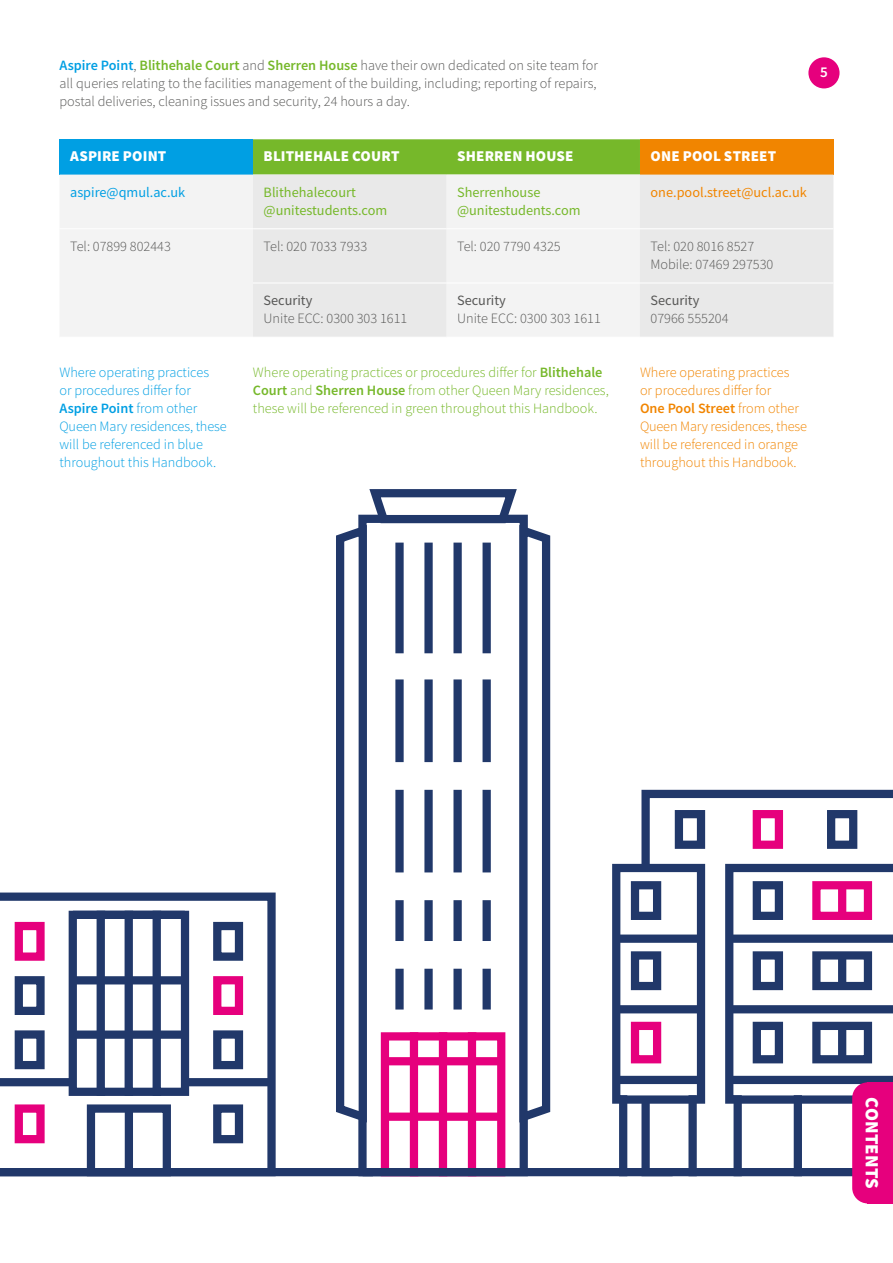
<style>
.page{position:relative;width:893px;height:1263px;background:#fff}
.page>*{position:absolute;margin:0;border:0;box-sizing:border-box;transform-origin:0 0}
.t1{font:900 18.75px "Source Sans Pro";letter-spacing:.005em;color:#fff}
.t2{font:900 15px "Source Sans Pro";letter-spacing:.01em;color:#fff}
.t3{font:600 15px "Source Sans Pro";color:#fff}
.t4{font:300 14.25px/18px "Source Sans Pro";color:#575756}
.t5{font:300 14.25px/18px "Source Sans Pro";color:#76b82a}
.t6{font:300 14.25px/18px "Source Sans Pro";color:#f18500}
.t7{font:300 14.25px/18px "Source Sans Pro";color:#009fe3}
.t8{font:14.25px/18px "Source Sans Pro";color:#76b82a}
.t9{font:14.25px "Source Sans Pro";color:#f18500}
.t10{font:14.25px "Source Sans Pro";color:#575756}
.t11{font:14.25px "Source Sans Pro";color:#009fe3}
.s1{font-weight:600;color:#009fe3}
.s2{font-weight:600;color:#76b82a}
.s3{font-weight:600}
</style>
<div class="page">
<div style="left:60px;top:139px;width:193px;height:36px;background:#009fe3"></div>
<div style="left:253px;top:139px;width:387px;height:36px;background:#76b82a"></div>
<div style="left:640px;top:139px;width:193px;height:36px;background:#f18500"></div>
<div style="left:60px;top:175px;width:193px;height:161px;background:#f3f3f3"></div>
<svg style="left:253px;top:175px;width:580px;height:162px;fill:#e9e9e9"></svg>
<hr style="left:60px;top:228px;width:193px;height:1px;background:#fff">
<hr style="left:253px;top:228px;width:193px;height:1px;background:#fff">
<hr style="left:446px;top:228px;width:194px;height:1px;background:#fff">
<hr style="left:640px;top:228px;width:193px;height:1px;background:#fff">
<hr style="left:253px;top:282px;width:193px;height:1px;background:#fff">
<hr style="left:446px;top:282px;width:194px;height:1px;background:#fff">
<hr style="left:640px;top:282px;width:193px;height:1px;background:#fff">
<div style="left:381px;top:1032px;width:37px;height:144px;background:#fff;border:8px solid #e6007d"></div>
<div style="left:410px;top:1032px;width:37px;height:144px;background:#fff;border:8px solid #e6007d"></div>
<div style="left:439px;top:1032px;width:37px;height:144px;background:#fff;border:8px solid #e6007d"></div>
<div style="left:468px;top:1032px;width:37px;height:144px;background:#fff;border:8px solid #e6007d"></div>
<svg style="left:336px;top:489px;width:215px;height:639px"></svg>
<div style="left:363px;top:1168px;width:310px;height:8px;background:#21386a"></div>
<svg style="left:641px;top:790px;width:252px;height:386px"></svg>
<div style="left:612px;top:864px;width:93px;height:240px;background:#fff;border:8px solid #21386a"></div>
<div style="left:616px;top:1076px;width:85px;height:8px;background:#21386a"></div>
<div style="left:688px;top:1099px;width:9px;height:73px;background:#21386a"></div>
<div style="left:619px;top:1099px;width:8px;height:73px;background:#21386a"></div>
<div style="left:631px;top:881px;width:30px;height:39px;background:#fff;border:8px solid #21386a"></div>
<div style="left:631px;top:951px;width:30px;height:39px;background:#fff;border:8px solid #21386a"></div>
<div style="left:631px;top:1022px;width:30px;height:41px;background:#fff;border:8px solid #e6007d"></div>
<div style="left:675px;top:810px;width:30px;height:39px;background:#fff;border:8px solid #21386a"></div>
<div style="left:827px;top:810px;width:30px;height:39px;background:#fff;border:8px solid #21386a"></div>
<div style="left:753px;top:810px;width:30px;height:39px;background:#fff;border:8px solid #e6007d"></div>
<div style="left:616px;top:1005px;width:85px;height:8px;background:#21386a"></div>
<div style="left:616px;top:934px;width:85px;height:9px;background:#21386a"></div>
<svg style="left:0;top:892px;width:276px;height:276px"></svg>
<div style="left:69px;top:911px;width:36px;height:185px;background:#fff;border:8px solid #21386a"></div>
<div style="left:97px;top:911px;width:36px;height:185px;background:#fff;border:8px solid #21386a"></div>
<div style="left:125px;top:911px;width:36px;height:185px;background:#fff;border:8px solid #21386a"></div>
<div style="left:153px;top:911px;width:36px;height:185px;background:#fff;border:8px solid #21386a"></div>
<div style="left:15px;top:922px;width:30px;height:39px;background:#fff;border:8px solid #e6007d"></div>
<div style="left:15px;top:976px;width:30px;height:39px;background:#fff;border:8px solid #21386a"></div>
<div style="left:15px;top:1104px;width:30px;height:39px;background:#fff;border:8px solid #e6007d"></div>
<div style="left:73px;top:976px;width:112px;height:8px;background:#21386a"></div>
<div style="left:73px;top:911px;width:112px;height:8px;background:#21386a"></div>
<div style="left:73px;top:1030px;width:112px;height:9px;background:#21386a"></div>
<div style="left:213px;top:922px;width:30px;height:39px;background:#fff;border:8px solid #21386a"></div>
<div style="left:213px;top:976px;width:30px;height:39px;background:#fff;border:8px solid #e6007d"></div>
<div style="left:15px;top:1030px;width:30px;height:39px;background:#fff;border:8px solid #21386a"></div>
<div style="left:213px;top:1030px;width:30px;height:39px;background:#fff;border:8px solid #21386a"></div>
<div style="left:213px;top:1104px;width:30px;height:39px;background:#fff;border:8px solid #21386a"></div>
<div style="left:87px;top:1104px;width:84px;height:72px;background:#fff;border:8px solid #21386a"></div>
<div style="left:125px;top:1109px;width:8px;height:63px;background:#21386a"></div>
<div style="left:0;top:1078px;width:73px;height:8px;background:#21386a"></div>
<div style="left:186px;top:1078px;width:86px;height:8px;background:#21386a"></div>
<div style="left:0;top:1168px;width:373px;height:8px;background:#21386a"></div>
<div style="left:808px;top:57px;width:31px;height:31px;background:#e6007d;border-radius:50%"></div>
<svg style="left:725px;top:864px;width:168px;height:339px"></svg>
<p class="t4" style="left:59px;top:56px;width:540px;text-align:justify"><span class="s1">Aspire Point</span>, <span class="s2">Blithehale Court</span> and <span class="s2">Sherren House</span> have their own dedicated on site team for all queries relating to the facilities management of the building, including; reporting of repairs, postal deliveries, cleaning issues and security, 24 hours a day.</p>
<p class="t3" style="left:820px;top:62px;width:9px">5</p>
<p class="t2" style="left:70px;top:146px;width:98px">ASPIRE POINT</p>
<p class="t2" style="left:264px;top:146px;width:137px">BLITHEHALE COURT</p>
<p class="t2" style="left:457px;top:146px;width:118px">SHERREN HOUSE</p>
<p class="t2" style="left:651px;top:146px;width:127px">ONE POOL STREET</p>
<p class="t11" style="left:70px;top:183px;width:117px">aspire@qmul.ac.uk</p>
<p class="t8" style="left:264px;top:183px;width:125px">Blithehalecourt @unitestudents.com</p>
<p class="t8" style="left:457px;top:183px;width:125px">Sherrenhouse @unitestudents.com</p>
<p class="t9" style="left:651px;top:183px;width:158px">one.pool.street@ucl.ac.uk</p>
<p class="t4" style="left:70px;top:237px;width:102px">Tel: 07899 802443</p>
<p class="t4" style="left:264px;top:237px;width:105px">Tel: 020 7033 7933</p>
<p class="t4" style="left:457px;top:237px;width:105px">Tel: 020 7790 4325</p>
<p class="t4" style="left:651px;top:237px;width:124px">Tel: 020 8016 8527<br>Mobile: 07469 297530</p>
<p class="t10" style="left:264px;top:292px;width:50px">Security</p>
<p class="t4" style="left:264px;top:310px;width:145px">Unite ECC: 0300 303 1611</p>
<p class="t10" style="left:457px;top:292px;width:50px">Security</p>
<p class="t4" style="left:457px;top:310px;width:145px">Unite ECC: 0300 303 1611</p>
<p class="t10" style="left:651px;top:292px;width:50px">Security</p>
<p class="t4" style="left:651px;top:310px;width:79px">07966 555204</p>
<p class="t5" style="left:253px;top:364px;width:357px">Where operating practices or procedures differ for <span class="s3">Blithehale<br>Court</span> and <span class="s3">Sherren House</span> from other Queen Mary residences, these will be referenced in green throughout this Handbook.</p>
<p class="t7" style="left:59px;top:364px;width:169px">Where operating practices<br>or procedures differ for<br><span class="s3">Aspire Point</span> from other<br>Queen Mary residences, these will be referenced in blue throughout this Handbook.</p>
<p class="t6" style="left:640px;top:364px;width:169px">Where operating practices<br>or procedures differ for<br><span class="s3">One Pool Street</span> from other<br>Queen Mary residences, these will be referenced in orange throughout this Handbook.</p>
<h1 class="t1" style="left:885px;top:1097px;width:94px;rotate:90deg">CONTENTS</h1>
</div>
